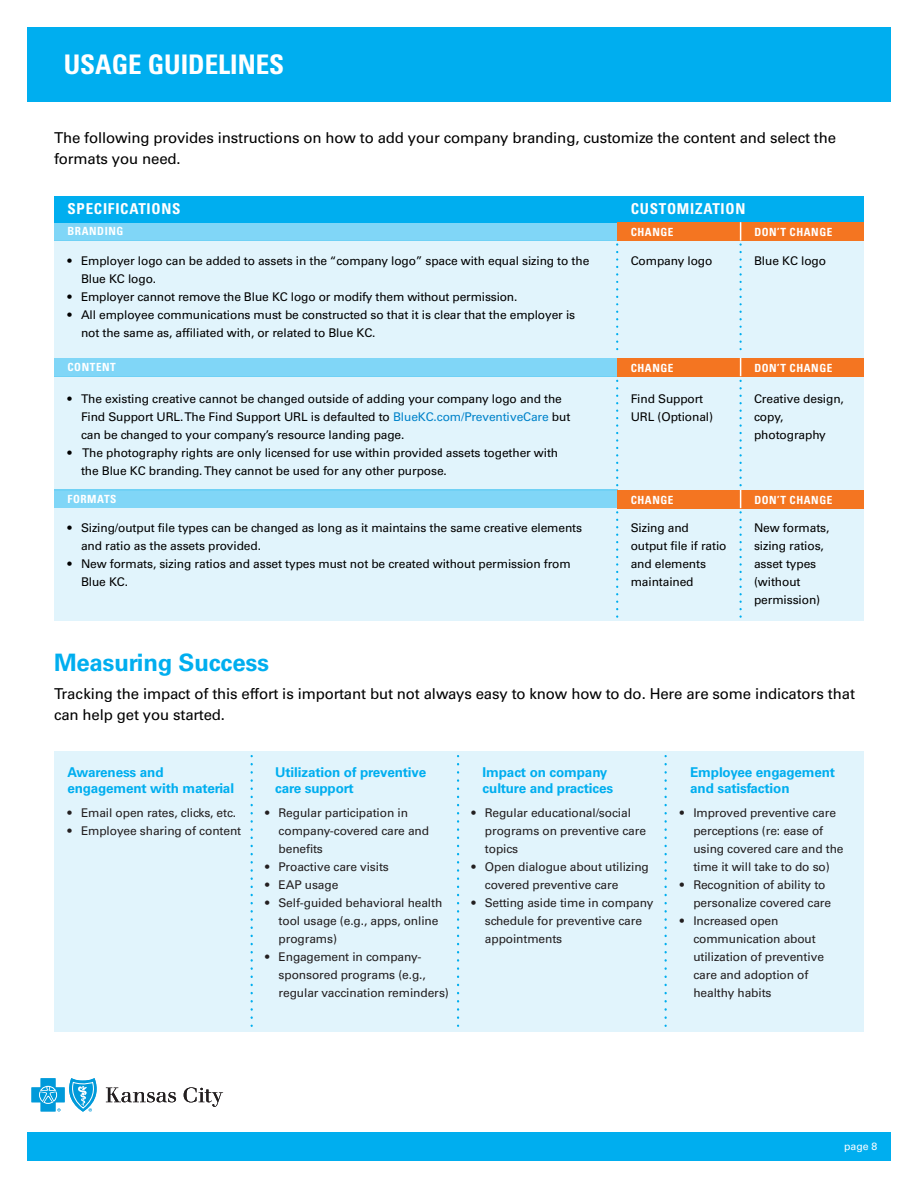
<style>
.page{position:relative;width:918px;height:1188px;background:#fff}
.page>*{position:absolute;margin:0;border:0;box-sizing:border-box;transform-origin:0 0}
.t1{font:700 condensed 27px "Univers LT Std";color:#fff}
.t2{font:700 24px "Univers LT Std";letter-spacing:-.01em;color:#00aeef}
.t3{font:15px/21px "Univers LT Std";letter-spacing:-.01em;color:#000}
.t4{font:700 condensed 15px "Univers LT Std";letter-spacing:.05em;color:#fff}
.t5{font:700 13.5px/16.2px "Univers LT Std";letter-spacing:-.01em;color:#00aeef}
.t6{font:12px/18px "Univers LT Std";letter-spacing:-.01em;color:#000}
.t7{font:12px/18px "Univers LT Std";letter-spacing:-.01em;color:#231f20}
.t8{font:700 condensed 11.25px "Univers LT Std";letter-spacing:.05em;color:#fff}
.t9{font:10.5px "Univers LT Std";color:#fff}
.s1{color:#0083ca}
</style>
<div class="page">
<svg style="left:184px;top:1087px;width:39px;height:20px"></svg>
<svg style="left:32px;top:1078px;width:144px;height:34px"></svg>
<div style="left:27px;top:1133px;width:864px;height:28px;background:#00aeef"></div>
<div style="left:27px;top:27px;width:864px;height:74px;background:#00aeef"></div>
<div style="left:54px;top:241px;width:810px;height:117px;background:#e1f4fc"></div>
<div style="left:54px;top:376px;width:810px;height:114px;background:#e1f4fc"></div>
<svg style="left:616px;top:381px;width:2px;height:106px"></svg>
<div style="left:54px;top:196px;width:810px;height:26px;background:#00aeef"></div>
<div style="left:54px;top:222px;width:810px;height:18px;background:#80d6f7"></div>
<div style="left:617px;top:222px;width:247px;height:19px;background:#f47521"></div>
<svg style="left:616px;top:244px;width:2px;height:107px"></svg>
<div style="left:54px;top:358px;width:564px;height:18px;background:#80d6f7"></div>
<div style="left:617px;top:358px;width:247px;height:18px;background:#f47521"></div>
<div style="left:54px;top:508px;width:810px;height:112px;background:#e1f4fc"></div>
<svg style="left:616px;top:512px;width:2px;height:106px"></svg>
<div style="left:54px;top:490px;width:564px;height:18px;background:#80d6f7"></div>
<div style="left:617px;top:490px;width:247px;height:18px;background:#f47521"></div>
<svg style="left:739px;top:222px;width:3px;height:396px"></svg>
<div style="left:54px;top:751px;width:810px;height:280px;background:#e1f4fc"></div>
<svg style="left:251px;top:764px;width:2px;height:263px"></svg>
<svg style="left:457px;top:764px;width:2px;height:263px"></svg>
<svg style="left:665px;top:764px;width:2px;height:263px"></svg>
<p class="t1" style="left:64px;top:47px;width:222px">USAGE GUIDELINES</p>
<p class="t3" style="left:54px;top:127px;width:784px">The following provides instructions on how to add your company branding, customize the content and select the formats you need.</p>
<p class="t4" style="left:68px;top:200px;width:115px">SPECIFICATIONS</p>
<p class="t8" style="left:68px;top:224px;width:57px">BRANDING</p>
<p class="t6" style="left:81px;top:251px;width:510px;text-indent:-14px">• Employer logo can be added to assets in the “company logo” space with equal sizing to the<br>Blue KC logo.</p>
<p class="t6" style="left:68px;top:287px;width:451px">• Employer cannot remove the Blue KC logo or modify them without permission.</p>
<p class="t6" style="left:81px;top:305px;width:496px;text-indent:-14px">• All employee communications must be constructed so that it is clear that the employer is not the same as, affiliated with, or related to Blue KC.</p>
<p class="t4" style="left:631px;top:200px;width:116px">CUSTOMIZATION</p>
<p class="t8" style="left:631px;top:225px;width:44px">CHANGE</p>
<p class="t8" style="left:754px;top:225px;width:80px">DON’T CHANGE</p>
<p class="t6" style="left:631px;top:251px;width:83px">Company logo</p>
<p class="t6" style="left:754px;top:251px;width:74px">Blue KC logo</p>
<p class="t8" style="left:68px;top:360px;width:50px">CONTENT</p>
<p class="t8" style="left:631px;top:361px;width:44px">CHANGE</p>
<p class="t8" style="left:754px;top:361px;width:80px">DON’T CHANGE</p>
<p class="t6" style="left:81px;top:390px;width:491px;text-indent:-14px">• The existing creative cannot be changed outside of adding your company logo and the<br>Find Support URL. The Find Support URL is defaulted to <span class="s1">BlueKC.com/PreventiveCare</span> but can be changed to your company’s resource landing page.</p>
<p class="t6" style="left:81px;top:444px;width:479px;text-indent:-14px">• The photography rights are only licensed for use within provided assets together with the Blue KC branding. They cannot be used for any other purpose.</p>
<p class="t6" style="left:631px;top:390px;width:84px">Find Support<br>URL (Optional)</p>
<p class="t6" style="left:754px;top:390px;width:91px">Creative design,</p>
<p class="t6" style="left:754px;top:408px;width:31px">copy,</p>
<p class="t6" style="left:754px;top:426px;width:73px">photography</p>
<p class="t8" style="left:68px;top:492px;width:50px">FORMATS</p>
<p class="t8" style="left:631px;top:493px;width:44px">CHANGE</p>
<p class="t8" style="left:754px;top:493px;width:80px">DON’T CHANGE</p>
<p class="t6" style="left:81px;top:519px;width:503px;text-indent:-14px">• Sizing/output file types can be changed as long as it maintains the same creative elements and ratio as the assets provided.</p>
<p class="t6" style="left:81px;top:555px;width:491px;text-indent:-14px">• New formats, sizing ratios and asset types must not be created without permission from<br>Blue KC.</p>
<p class="t6" style="left:631px;top:519px;width:97px">Sizing and output file if ratio and elements maintained</p>
<p class="t6" style="left:754px;top:519px;width:77px">New formats,</p>
<p class="t6" style="left:754px;top:537px;width:71px">sizing ratios,</p>
<p class="t6" style="left:754px;top:555px;width:68px">asset types (without permission)</p>
<p class="t2" style="left:54px;top:649px;width:217px">Measuring Success</p>
<p class="t3" style="left:54px;top:683px;width:803px">Tracking the impact of this effort is important but not always easy to know how to do. Here are some indicators that can help get you started.</p>
<p class="t5" style="left:68px;top:764px;width:168px">Awareness and engagement with material</p>
<p class="t5" style="left:275px;top:764px;width:153px">Utilization of preventive care support</p>
<p class="t7" style="left:279px;top:804px;width:152px;text-indent:-14px">• Regular participation in company-covered care and benefits</p>
<p class="t7" style="left:265px;top:858px;width:125px">• Proactive care visits</p>
<p class="t7" style="left:265px;top:876px;width:75px">• EAP usage</p>
<p class="t7" style="left:279px;top:894px;width:165px;text-indent:-14px">• Self-guided behavioral health tool usage (e.g., apps, online programs)</p>
<p class="t7" style="left:279px;top:948px;width:172px;text-indent:-14px">• Engagement in company&shy;sponsored programs (e.g., regular vaccination reminders)</p>
<p class="t7" style="left:68px;top:804px;width:170px">• Email open rates, clicks, etc.</p>
<p class="t7" style="left:68px;top:822px;width:175px">• Employee sharing of content</p>
<p class="t5" style="left:483px;top:764px;width:132px">Impact on company culture and practices</p>
<p class="t5" style="left:690px;top:764px;width:147px">Employee engagement and satisfaction</p>
<p class="t7" style="left:485px;top:804px;width:163px;text-indent:-14px">• Regular educational/social programs on preventive care topics</p>
<p class="t7" style="left:485px;top:858px;width:165px;text-indent:-14px">• Open dialogue about utilizing covered preventive care</p>
<p class="t7" style="left:485px;top:894px;width:170px;text-indent:-14px">• Setting aside time in company schedule for preventive care appointments</p>
<p class="t7" style="left:693px;top:804px;width:152px;text-indent:-14px">• Improved preventive care perceptions (re: ease of using covered care and the time it will take to do so)</p>
<p class="t7" style="left:693px;top:876px;width:139px;text-indent:-14px">• Recognition of ability to personalize covered care</p>
<p class="t7" style="left:693px;top:912px;width:132px;text-indent:-14px">• Increased open communication about utilization of preventive care and adoption of healthy habits</p>
<p class="t9" style="left:844px;top:1140px;width:35px">page 8</p>
</div>
